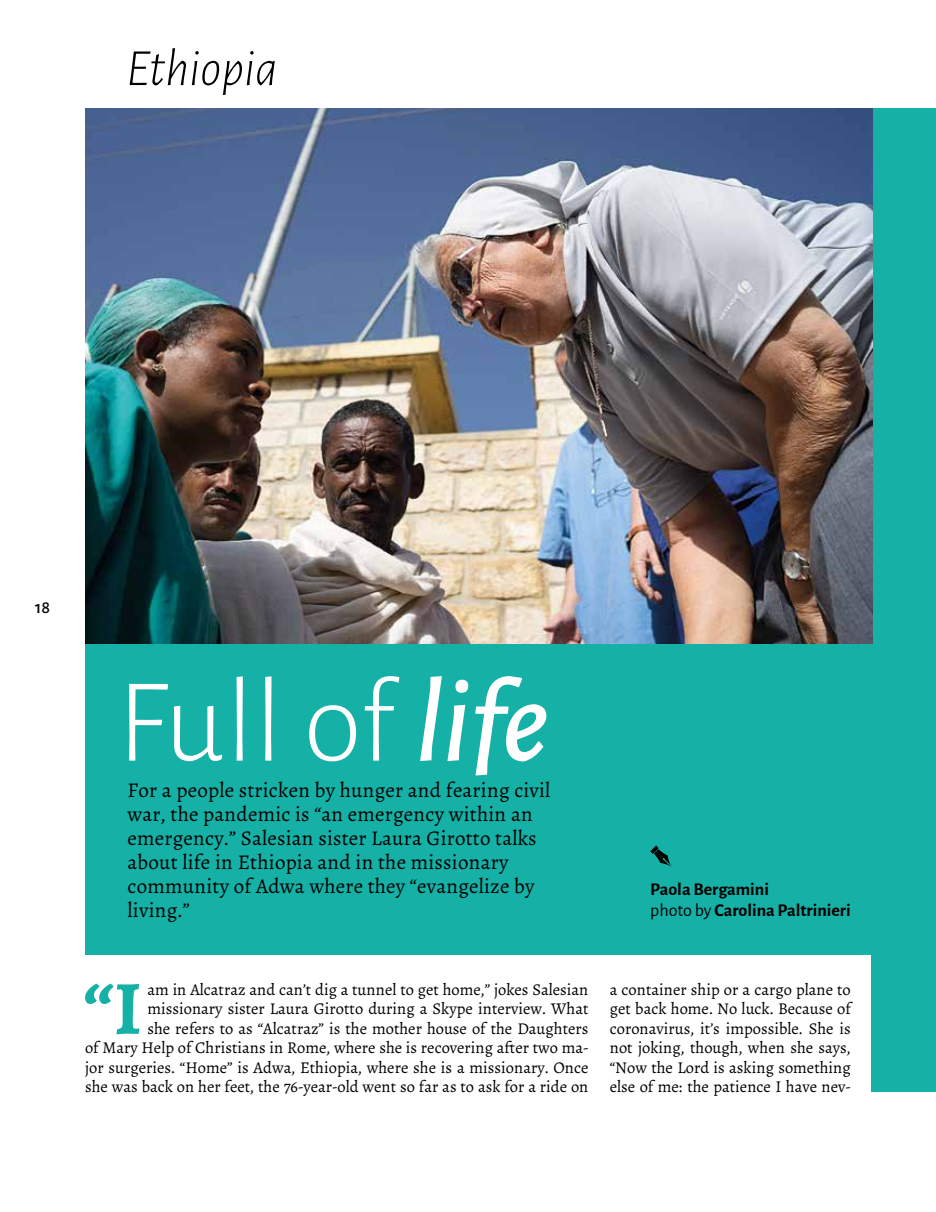
<style>
.page{position:relative;width:936px;height:1212px;background:#fff}
.page>*{position:absolute;margin:0;border:0;box-sizing:border-box;transform-origin:0 0}
.t1{font:300 120px "Alegreya Sans";letter-spacing:-.01em;color:#fff}
.t2{font:700 76.65px "Alegreya";color:#15b1a6}
.t3{font:italic 300 52.5px "Alegreya Sans";color:#000}
.t4{font:21px/24px "Alegreya";letter-spacing:.01em;color:#000}
.t5{font:700 18px/21px "Alegreya Sans";color:#000}
.t6{font:500 18px "Alegreya Sans";color:#000}
.t7{font:16.5px/19.5px "Alegreya";color:#000;text-align:right}
.s1{font-weight:500;font-style:italic}
.s2{font-weight:400}
</style>
<div class="page">
<div style="left:85px;top:108px;width:850px;height:984px;background:#15b1a6"></div>
<div style="left:63px;top:955px;width:808px;height:156px;background:#fff"></div>
<img style="left:85px;top:108px;width:787px;height:536px">
<svg style="left:650px;top:845px;width:22px;height:22px"></svg>
<h3 class="t3" style="left:126px;top:34px;width:153px">Ethiopia</h3>
<p class="t6" style="left:35px;top:595px;width:16px">18</p>
<h1 class="t1" style="left:117px;top:644px;width:433px">Full of <span class="s1">life</span></h1>
<p class="t4" style="left:128px;top:778px;width:424px">For a people stricken by hunger and fearing civil war, the pandemic is “an emergency within an emergency.” Salesian sister Laura Girotto talks about life in Ethiopia and in the missionary community of Adwa where they “evangelize by living.”</p>
<p class="t5" style="left:650px;top:878px;width:202px">Paola Bergamini<br><span class="s2">photo by</span> Carolina Paltrinieri</p>
<p class="t7" style="left:85px;top:979px;width:505px">am in Alcatraz and can’t dig a tunnel to get home,” jokes Salesian missionary sister Laura Girotto during a Skype interview. What<br>she refers to as “Alcatraz” is the mother house of the Daughters<br>of Mary Help of Christians in Rome, where she is recovering after two ma&shy;jor surgeries. “Home” is Adwa, Ethiopia, where she is a missionary. Once she was back on her feet, the 76-year-old went so far as to ask for a ride on</p>
<p class="t7" style="left:609px;top:979px;width:242px;text-align:justify">a container ship or a cargo plane to get back home. No luck. Because of coronavirus, it’s impossible. She is not joking, though, when she says, “Now the Lord is asking something else of me: the patience I have nev-</p>
<h2 class="t2" style="left:83px;top:959px;width:60px">“I</h2>
</div>
